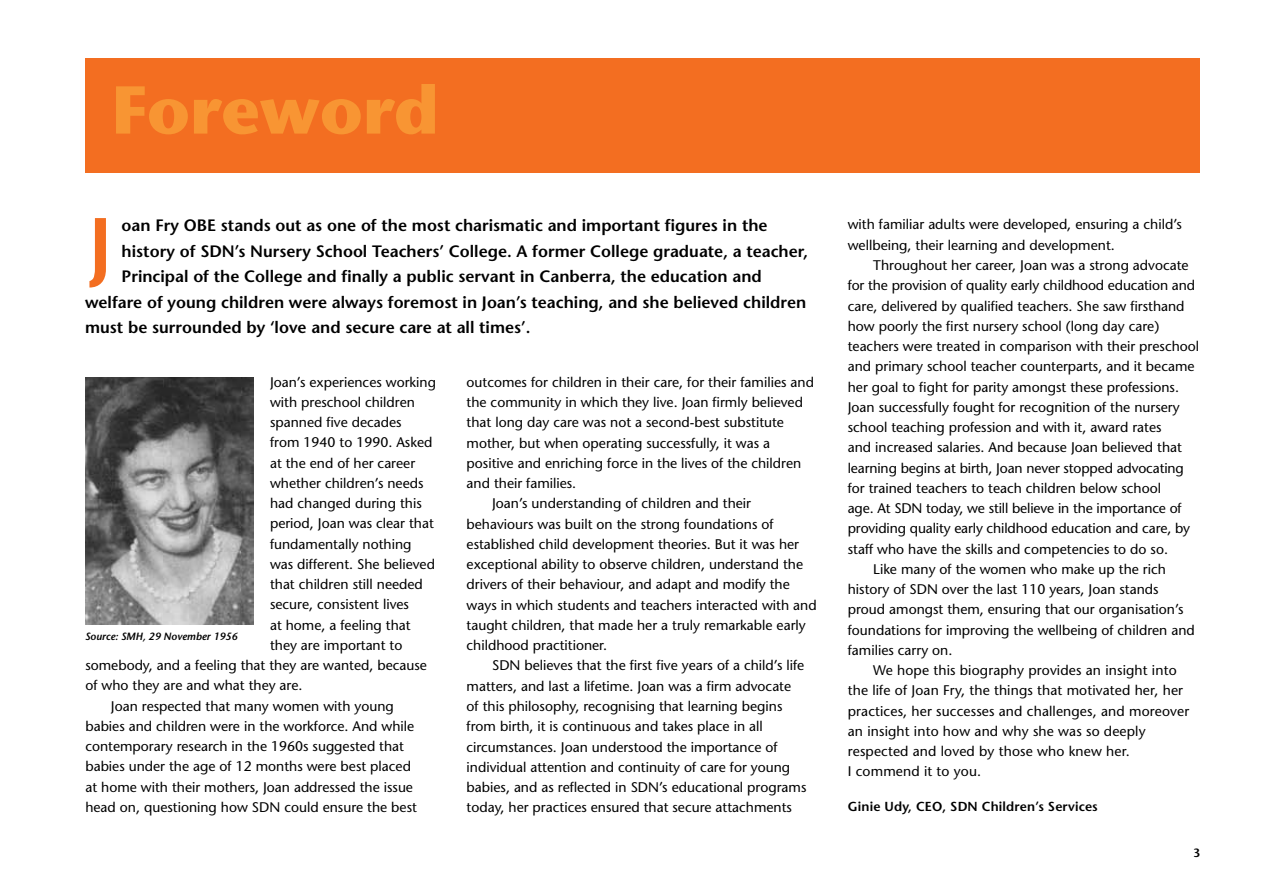
<style>
.page{position:relative;width:1263px;height:893px;background:#fff}
.page>*{position:absolute;margin:0;border:0;box-sizing:border-box;transform-origin:0 0}
.t1{font:600 78px "Stone Sans Std";color:#f36e21}
.t2{font:700 67.5px "Stone Sans Std";color:#f89533}
.t3{font:600 16.5px "Stone Sans Std";color:#000}
.t4{font:500 13.95px/20.2px "Stone Sans Std";color:#000}
.t5{font:600 13.05px "Stone Sans Std";letter-spacing:.01em;color:#000}
.t6{font:600 12px "Stone Sans Std";color:#000}
.t7{font:italic 600 10.5px "Stone Sans Std";color:#000}
</style>
<div class="page">
<div style="left:85px;top:58px;width:1114px;height:115px;background:#f36e21"></div>
<img style="left:85px;top:377px;width:168px;height:247px">
<h2 class="t2" style="left:112px;top:70px;width:328px">Foreword</h2>
<h1 class="t1" style="left:88px;top:199px;width:25px">J</h1>
<p class="t3" style="left:122px;top:215px;width:647px">oan Fry OBE stands out as one of the most charismatic and important figures in the</p>
<p class="t3" style="left:122px;top:241px;width:688px">history of SDN’s Nursery School Teachers’ College. A former College graduate, a teacher,</p>
<p class="t3" style="left:122px;top:266px;width:642px">Principal of the College and finally a public servant in Canberra, the education and</p>
<p class="t3" style="left:85px;top:292px;width:723px">welfare of young children were always foremost in Joan’s teaching, and she believed children</p>
<p class="t3" style="left:85px;top:317px;width:447px">must be surrounded by ‘love and secure care at all times’.</p>
<p class="t4" style="left:270px;top:372px;width:167px">Joan’s experiences working</p>
<p class="t4" style="left:270px;top:392px;width:146px">with preschool children</p>
<p class="t4" style="left:270px;top:412px;width:133px">spanned five decades</p>
<p class="t4" style="left:270px;top:432px;width:164px">from 1940 to 1990. Asked</p>
<p class="t4" style="left:270px;top:453px;width:147px">at the end of her career</p>
<p class="t4" style="left:270px;top:473px;width:155px">whether children’s needs</p>
<p class="t4" style="left:270px;top:493px;width:153px">had changed during this</p>
<p class="t4" style="left:270px;top:513px;width:165px">period, Joan was clear that</p>
<p class="t4" style="left:270px;top:534px;width:143px">fundamentally nothing</p>
<p class="t4" style="left:270px;top:554px;width:166px">was different. She believed</p>
<p class="t4" style="left:270px;top:574px;width:154px">that children still needed</p>
<p class="t4" style="left:270px;top:594px;width:140px">secure, consistent lives</p>
<p class="t4" style="left:270px;top:615px;width:142px">at home, a feeling that</p>
<p class="t4" style="left:270px;top:635px;width:134px">they are important to</p>
<p class="t4" style="left:85px;top:655px;width:343px">somebody, and a feeling that they are wanted, because</p>
<p class="t4" style="left:85px;top:675px;width:219px">of who they are and what they are.</p>
<p class="t4" style="left:111px;top:696px;width:284px">Joan respected that many women with young</p>
<p class="t4" style="left:85px;top:716px;width:330px">babies and children were in the workforce. And while</p>
<p class="t4" style="left:85px;top:736px;width:320px">contemporary research in the 1960s suggested that</p>
<p class="t4" style="left:85px;top:756px;width:327px">babies under the age of 12 months were best placed</p>
<p class="t4" style="left:85px;top:777px;width:329px">at home with their mothers, Joan addressed the issue</p>
<p class="t4" style="left:85px;top:797px;width:333px">head on, questioning how SDN could ensure the best</p>
<p class="t7" style="left:85px;top:630px;width:154px">Source: SMH, 29 November 1956</p>
<p class="t4" style="left:467px;top:372px;width:349px">outcomes for children in their care, for their families and</p>
<p class="t4" style="left:467px;top:392px;width:338px">the community in which they live. Joan firmly believed</p>
<p class="t4" style="left:467px;top:412px;width:319px">that long day care was not a second-best substitute</p>
<p class="t4" style="left:467px;top:433px;width:305px">mother, but when operating successfully, it was a</p>
<p class="t4" style="left:467px;top:453px;width:336px">positive and enriching force in the lives of the children</p>
<p class="t4" style="left:467px;top:473px;width:111px">and their families.</p>
<p class="t4" style="left:492px;top:493px;width:260px">Joan’s understanding of children and their</p>
<p class="t4" style="left:467px;top:514px;width:309px">behaviours was built on the strong foundations of</p>
<p class="t4" style="left:467px;top:534px;width:334px">established child development theories. But it was her</p>
<p class="t4" style="left:467px;top:554px;width:338px">exceptional ability to observe children, understand the</p>
<p class="t4" style="left:467px;top:574px;width:325px">drivers of their behaviour, and adapt and modify the</p>
<p class="t4" style="left:467px;top:595px;width:352px">ways in which students and teachers interacted with and</p>
<p class="t4" style="left:467px;top:615px;width:341px">taught children, that made her a truly remarkable early</p>
<p class="t4" style="left:467px;top:635px;width:142px">childhood practitioner.</p>
<p class="t4" style="left:492px;top:655px;width:314px">SDN believes that the first five years of a child’s life</p>
<p class="t4" style="left:467px;top:676px;width:326px">matters, and last a lifetime. Joan was a firm advocate</p>
<p class="t4" style="left:467px;top:696px;width:317px">of this philosophy, recognising that learning begins</p>
<p class="t4" style="left:467px;top:716px;width:298px">from birth, it is continuous and takes place in all</p>
<p class="t4" style="left:467px;top:736px;width:313px">circumstances. Joan understood the importance of</p>
<p class="t4" style="left:467px;top:757px;width:325px">individual attention and continuity of care for young</p>
<p class="t4" style="left:467px;top:777px;width:341px">babies, and as reflected in SDN’s educational programs</p>
<p class="t4" style="left:467px;top:797px;width:327px">today, her practices ensured that secure attachments</p>
<p class="t4" style="left:848px;top:215px;width:336px">with familiar adults were developed, ensuring a child’s wellbeing, their learning and development.</p>
<p class="t4" style="left:873px;top:255px;width:317px">Throughout her career, Joan was a strong advocate</p>
<p class="t4" style="left:848px;top:275px;width:349px">for the provision of quality early childhood education and</p>
<p class="t4" style="left:848px;top:296px;width:338px">care, delivered by qualified teachers. She saw firsthand</p>
<p class="t4" style="left:848px;top:316px;width:313px">how poorly the first nursery school (long day care)</p>
<p class="t4" style="left:848px;top:336px;width:353px">teachers were treated in comparison with their preschool</p>
<p class="t4" style="left:848px;top:356px;width:348px">and primary school teacher counterparts, and it became</p>
<p class="t4" style="left:848px;top:377px;width:333px">her goal to fight for parity amongst these professions.</p>
<p class="t4" style="left:848px;top:397px;width:333px">Joan successfully fought for recognition of the nursery</p>
<p class="t4" style="left:848px;top:417px;width:315px">school teaching profession and with it, award rates</p>
<p class="t4" style="left:848px;top:437px;width:336px">and increased salaries. And because Joan believed that</p>
<p class="t4" style="left:848px;top:458px;width:338px">learning begins at birth, Joan never stopped advocating</p>
<p class="t4" style="left:848px;top:478px;width:315px">for trained teachers to teach children below school</p>
<p class="t4" style="left:848px;top:498px;width:335px">age. At SDN today, we still believe in the importance of</p>
<p class="t4" style="left:848px;top:518px;width:344px">providing quality early childhood education and care, by</p>
<p class="t4" style="left:848px;top:539px;width:322px">staff who have the skills and competencies to do so.</p>
<p class="t4" style="left:873px;top:559px;width:294px">Like many of the women who make up the rich</p>
<p class="t4" style="left:848px;top:579px;width:312px">history of SDN over the last 110 years, Joan stands</p>
<p class="t4" style="left:848px;top:599px;width:337px">proud amongst them, ensuring that our organisation’s</p>
<p class="t4" style="left:848px;top:620px;width:349px">foundations for improving the wellbeing of children and</p>
<p class="t4" style="left:848px;top:640px;width:106px">families carry on.</p>
<p class="t4" style="left:873px;top:660px;width:305px">We hope this biography provides an insight into</p>
<p class="t4" style="left:848px;top:680px;width:337px">the life of Joan Fry, the things that motivated her, her</p>
<p class="t4" style="left:848px;top:701px;width:343px">practices, her successes and challenges, and moreover</p>
<p class="t4" style="left:848px;top:721px;width:299px">an insight into how and why she was so deeply</p>
<p class="t4" style="left:848px;top:741px;width:283px">respected and loved by those who knew her.</p>
<p class="t4" style="left:848px;top:761px;width:135px">I commend it to you.</p>
<p class="t5" style="left:848px;top:798px;width:252px">Ginie Udy, CEO, SDN Children’s Services</p>
<p class="t6" style="left:1193px;top:846px;width:8px">3</p>
</div>
